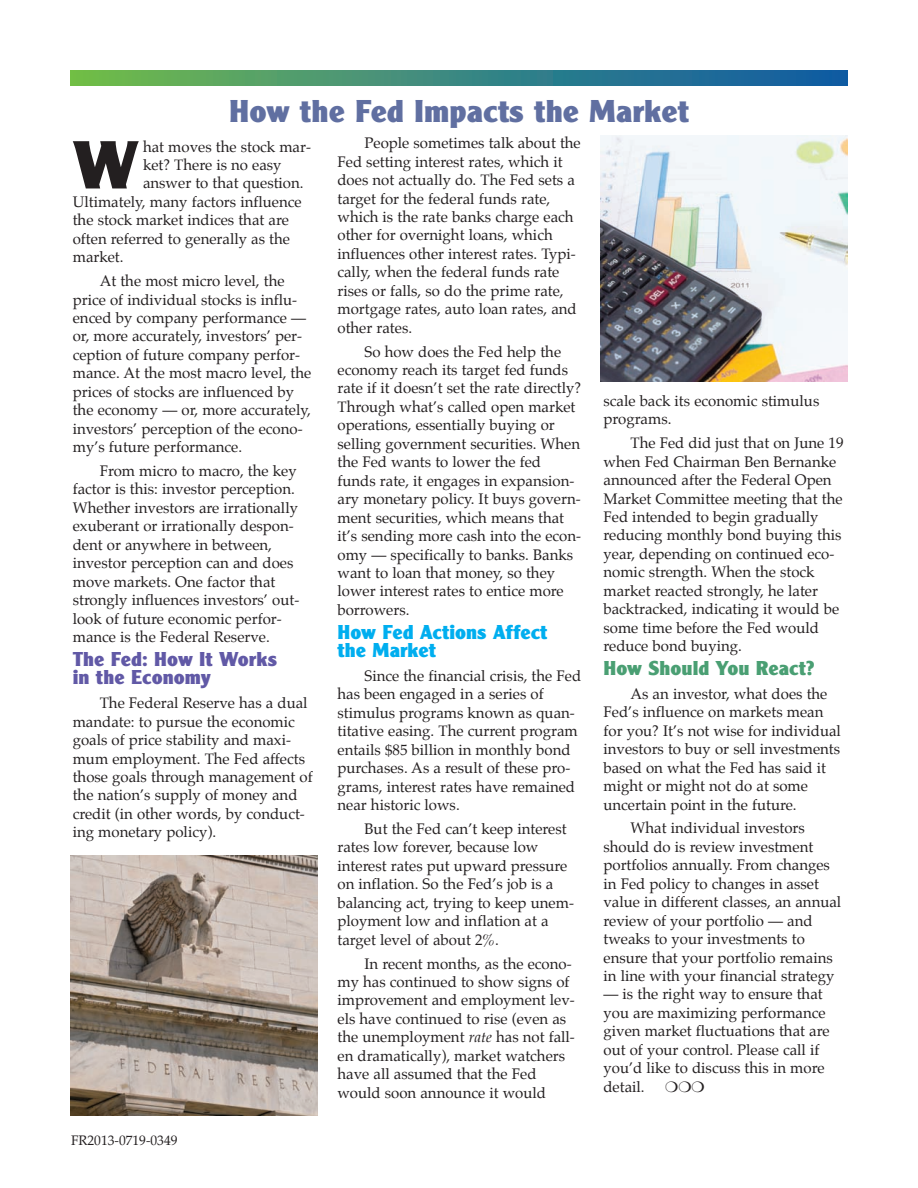
<style>
.page{position:relative;width:918px;height:1188px;background:#fff}
.page>*{position:absolute;margin:0;border:0;box-sizing:border-box;transform-origin:0 0}
.t1{font:70.95px "Clearface Gothic Extra Bold DTC";color:#231f20}
.t2{font:33px "Clearface Gothic Extra Bold DTC";color:#606fa1}
.t3{font:21px/18.5px "Clearface Gothic Extra Bold DTC";color:#6159a6}
.t4{font:21px/18.5px "Clearface Gothic Extra Bold DTC";color:#00aeef}
.t5{font:21px "Clearface Gothic Extra Bold DTC";color:#4a9f73}
.t6{font:15px/18.5px "Palatino";color:#231f20}
.t7{font:13.5px "Palatino";color:#231f20}
.s1{font-style:italic}
</style>
<div class="page">
<img style="left:70px;top:70px;width:778px;height:16px">
<img style="left:601px;top:135px;width:246px;height:247px">
<img style="left:71px;top:856px;width:246px;height:259px">
<h2 class="t2" style="left:229px;top:91px;width:461px">How the Fed Impacts the Market</h2>
<h1 class="t1" style="left:73px;top:123px;width:67px">W</h1>
<p class="t6" style="left:143px;top:138px;width:169px">hat moves the stock mar-</p>
<p class="t6" style="left:143px;top:157px;width:140px">ket? There is no easy</p>
<p class="t6" style="left:143px;top:175px;width:162px">answer to that question.</p>
<p class="t6" style="left:73px;top:194px;width:230px">Ultimately, many factors influence</p>
<p class="t6" style="left:73px;top:212px;width:218px">the stock market indices that are</p>
<p class="t6" style="left:73px;top:231px;width:219px">often referred to generally as the</p>
<p class="t6" style="left:73px;top:249px;width:52px">market.</p>
<p class="t6" style="left:73px;top:273px;width:240px;text-indent:27px">At the most micro level, the price of individual stocks is influ&shy;enced by company performance — or, more accurately, investors’ per&shy;ception of future company perfor&shy;mance. At the most macro level, the prices of stocks are influenced by the economy — or, more accurately, investors’ perception of the econo&shy;my’s future performance.</p>
<p class="t6" style="left:73px;top:463px;width:228px;text-indent:27px">From micro to macro, the key factor is this: investor perception.<br>Whether investors are irrationally exuberant or irrationally despon&shy;dent or anywhere in between, investor perception can and does move markets. One factor that strongly influences investors’ out&shy;look of future economic perfor&shy;mance is the Federal Reserve.</p>
<h3 class="t3" style="left:73px;top:649px;width:206px">The Fed: How It Works in the Economy</h3>
<p class="t6" style="left:73px;top:695px;width:241px;text-indent:27px">The Federal Reserve has a dual mandate: to pursue the economic goals of price stability and maxi&shy;mum employment. The Fed affects those goals through management of the nation’s supply of money and credit (in other words, by conduct&shy;ing monetary policy).</p>
<p class="t7" style="left:71px;top:1134px;width:108px">FR2013-0719-0349</p>
<p class="t6" style="left:338px;top:135px;width:245px;text-indent:27px">People sometimes talk about the Fed setting interest rates, which it does not actually do. The Fed sets a target for the federal funds rate, which is the rate banks charge each other for overnight loans, which influences other interest rates. Typi&shy;cally, when the federal funds rate rises or falls, so do the prime rate, mortgage rates, auto loan rates, and other rates.</p>
<p class="t6" style="left:338px;top:343px;width:245px;text-indent:27px">So how does the Fed help the economy reach its target fed funds rate if it doesn’t set the rate directly?<br>Through what’s called open market operations, essentially buying or selling government securities. When the Fed wants to lower the fed funds rate, it engages in expansion&shy;ary monetary policy. It buys govern&shy;ment securities, which means that it’s sending more cash into the econ&shy;omy — specifically to banks. Banks want to loan that money, so they lower interest rates to entice more borrowers.</p>
<h3 class="t4" style="left:338px;top:622px;width:211px">How Fed Actions Affect the Market</h3>
<p class="t6" style="left:338px;top:668px;width:245px;text-indent:27px">Since the financial crisis, the Fed has been engaged in a series of stimulus programs known as quan&shy;titative easing. The current program entails $85 billion in monthly bond purchases. As a result of these pro&shy;grams, interest rates have remained near historic lows.</p>
<p class="t6" style="left:338px;top:821px;width:238px;text-indent:27px">But the Fed can’t keep interest rates low forever, because low interest rates put upward pressure on inflation. So the Fed’s job is a balancing act, trying to keep unem&shy;ployment low and inflation at a target level of about 2%.</p>
<p class="t6" style="left:337px;top:955px;width:239px;text-indent:27px">In recent months, as the econo&shy;my has continued to show signs of improvement and employment lev&shy;els have continued to rise (even as the unemployment <span class="s1">rate</span> has not fall&shy;en dramatically), market watchers have all assumed that the Fed would soon announce it would</p>
<p class="t6" style="left:604px;top:393px;width:217px">scale back its economic stimulus programs.</p>
<p class="t6" style="left:604px;top:435px;width:242px;text-indent:27px">The Fed did just that on June 19 when Fed Chairman Ben Bernanke announced after the Federal Open<br>Market Committee meeting that the<br>Fed intended to begin gradually reducing monthly bond buying this year, depending on continued eco&shy;nomic strength. When the stock market reacted strongly, he later backtracked, indicating it would be some time before the Fed would reduce bond buying.</p>
<h3 class="t5" style="left:604px;top:655px;width:213px">How Should You React?</h3>
<p class="t6" style="left:604px;top:686px;width:239px;text-indent:27px">As an investor, what does the<br>Fed’s influence on markets mean for you? It’s not wise for individual investors to buy or sell investments based on what the Fed has said it might or might not do at some uncertain point in the future.</p>
<p class="t6" style="left:604px;top:820px;width:239px;text-indent:27px">What individual investors should do is review investment portfolios annually. From changes in Fed policy to changes in asset value in different classes, an annual review of your portfolio — and tweaks to your investments to ensure that your portfolio remains in line with your financial strategy</p>
<p class="t6" style="left:604px;top:986px;width:228px">— is the right way to ensure that you are maximizing performance given market fluctuations that are out of your control. Please call if you’d like to discuss this in more detail.</p>
</div>
